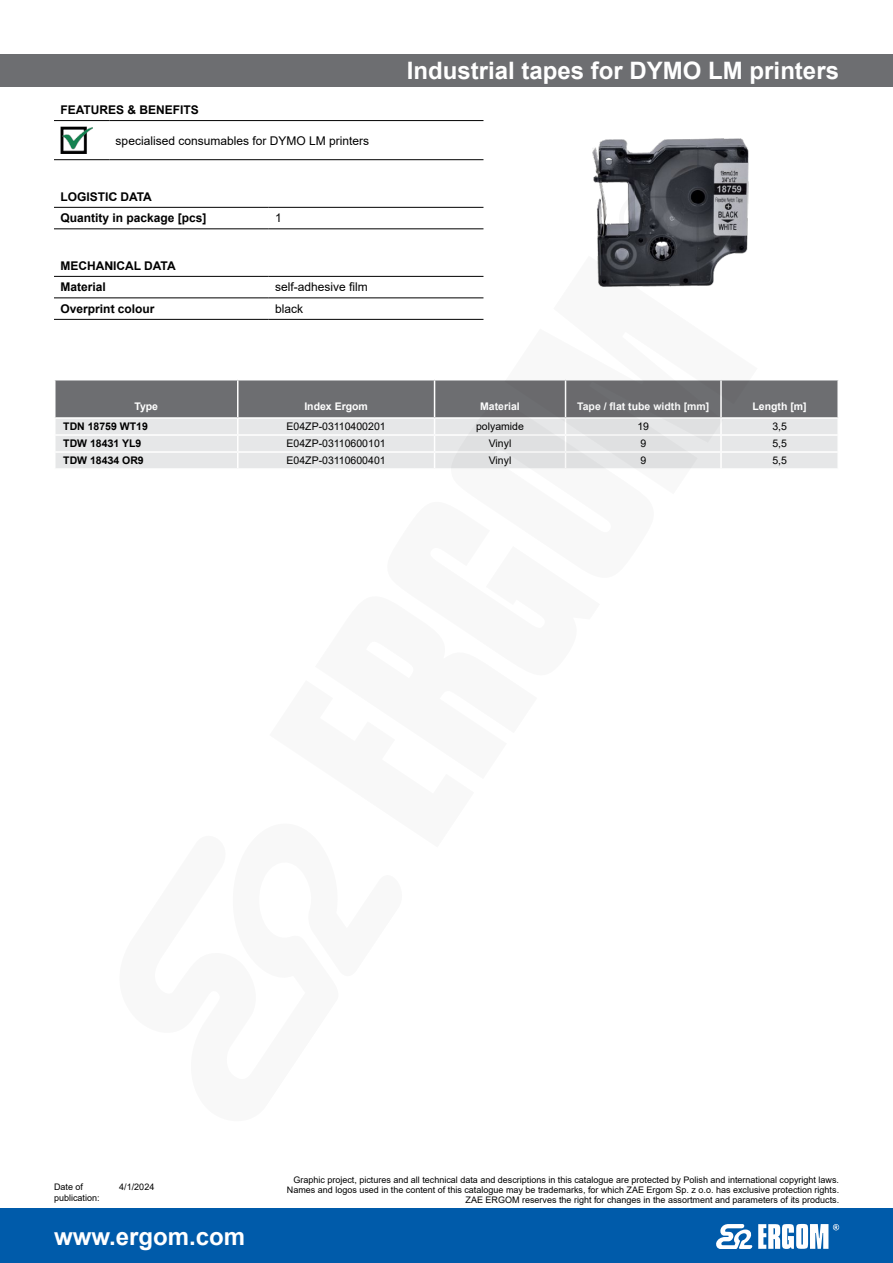
<style>
.page{position:relative;width:893px;height:1263px;background:#fff}
.page>*{position:absolute;margin:0;border:0;box-sizing:border-box;transform-origin:0 0}
.produkt-nazwa{font:700 24px "Arial";color:#fff}
.opis-body-bold{font:700 12px "Arial";color:#000}
.opis-body{font:12px "Arial";color:#000}
.tabela-body{font:10.5px "Arial";color:#000}
.tabela-naglowek{font:700 10.5px "Arial";color:#fff}
.tabela-body-bold{font:700 10.5px "Arial";color:#000}
.t1{font:9px/9.8px "Arial";color:#000;text-align:right}
</style>
<div class="page">
<div style="left:0;top:1209px;width:893px;height:54px;background:#005baa"></div>
<svg style="left:716px;top:1224px;width:123px;height:25px"></svg>
<div style="left:0;top:54px;width:893px;height:32px;background:#6d6e71"></div>
<img style="left:592px;top:138px;width:157px;height:117px">
<hr style="left:54px;top:120px;width:55px;height:1px;background:#000">
<hr style="left:109px;top:120px;width:374px;height:1px;background:#000">
<hr style="left:54px;top:159px;width:55px;height:1px;background:#000">
<hr style="left:109px;top:159px;width:374px;height:1px;background:#000">
<img style="left:60px;top:127px;width:33px;height:26px">
<hr style="left:54px;top:207px;width:215px;height:1px;background:#000">
<hr style="left:269px;top:207px;width:214px;height:1px;background:#000">
<hr style="left:54px;top:229px;width:215px;height:1px;background:#000">
<hr style="left:269px;top:229px;width:214px;height:1px;background:#000">
<hr style="left:54px;top:276px;width:215px;height:1px;background:#000">
<hr style="left:269px;top:276px;width:214px;height:1px;background:#000">
<hr style="left:54px;top:298px;width:215px;height:1px;background:#000">
<hr style="left:269px;top:298px;width:214px;height:1px;background:#000">
<hr style="left:54px;top:319px;width:215px;height:1px;background:#000">
<hr style="left:269px;top:319px;width:214px;height:1px;background:#000">
<svg style="left:565px;top:255px;width:163px;height:125px"></svg>
<svg style="left:55px;top:380px;width:783px;height:89px;background:#b4b5b7"></svg>
<p class="opis-body-bold" style="left:60px;top:102px;width:140px">FEATURES &amp; BENEFITS</p>
<p class="opis-body" style="left:116px;top:132px;width:255px">specialised consumables for DYMO LM printers</p>
<p class="opis-body-bold" style="left:60px;top:188px;width:93px">LOGISTIC DATA</p>
<p class="opis-body-bold" style="left:60px;top:210px;width:148px">Quantity in package [pcs]</p>
<p class="opis-body" style="left:275px;top:210px;width:8px">1</p>
<p class="opis-body-bold" style="left:60px;top:257px;width:117px">MECHANICAL DATA</p>
<p class="opis-body-bold" style="left:60px;top:279px;width:47px">Material</p>
<p class="opis-body" style="left:275px;top:279px;width:94px">self-adhesive film</p>
<p class="opis-body-bold" style="left:60px;top:300px;width:96px">Overprint colour</p>
<p class="opis-body" style="left:275px;top:300px;width:30px">black</p>
<p class="produkt-nazwa" style="left:407px;top:54px;width:434px">Industrial tapes for DYMO LM printers</p>
<p class="tabela-naglowek" style="left:134px;top:398px;width:25px">Type</p>
<p class="tabela-naglowek" style="left:304px;top:398px;width:65px">Index Ergom</p>
<p class="tabela-naglowek" style="left:480px;top:398px;width:41px">Material</p>
<p class="tabela-naglowek" style="left:577px;top:398px;width:134px">Tape / flat tube width [mm]</p>
<p class="tabela-naglowek" style="left:752px;top:398px;width:56px">Length [m]</p>
<p class="tabela-body-bold" style="left:63px;top:419px;width:86px">TDN 18759 WT19</p>
<p class="tabela-body" style="left:287px;top:419px;width:101px">E04ZP-03110400201</p>
<p class="tabela-body" style="left:476px;top:419px;width:49px">polyamide</p>
<p class="tabela-body" style="left:637px;top:419px;width:13px">19</p>
<p class="tabela-body" style="left:772px;top:419px;width:16px">3,5</p>
<p class="tabela-body-bold" style="left:63px;top:436px;width:80px">TDW 18431 YL9</p>
<p class="tabela-body" style="left:287px;top:436px;width:101px">E04ZP-03110600101</p>
<p class="tabela-body" style="left:489px;top:436px;width:24px">Vinyl</p>
<p class="tabela-body" style="left:640px;top:436px;width:7px">9</p>
<p class="tabela-body" style="left:772px;top:436px;width:16px">5,5</p>
<p class="tabela-body-bold" style="left:63px;top:453px;width:82px">TDW 18434 OR9</p>
<p class="tabela-body" style="left:287px;top:453px;width:101px">E04ZP-03110600401</p>
<p class="tabela-body" style="left:489px;top:453px;width:24px">Vinyl</p>
<p class="tabela-body" style="left:640px;top:453px;width:7px">9</p>
<p class="tabela-body" style="left:772px;top:453px;width:16px">5,5</p>
<p class="t1" style="left:54px;top:1182px;width:31px">Date of</p>
<p class="t1" style="left:119px;top:1182px;width:37px">4/1/2024</p>
<p class="t1" style="left:54px;top:1193px;width:47px">publication:</p>
<h1 class="produkt-nazwa" style="left:54px;top:1219px;width:193px">www.ergom.com</h1>
<p class="t1" style="left:287px;top:1175px;width:554px">Graphic project, pictures and all technical data and descriptions in this catalogue are protected by Polish and international copyright laws.<br>Names and logos used in the content of this catalogue may be trademarks, for which ZAE Ergom Sp. z o.o. has exclusive protection rights.<br>ZAE ERGOM reserves the right for changes in the assortment and parameters of its products.</p>
</div>
